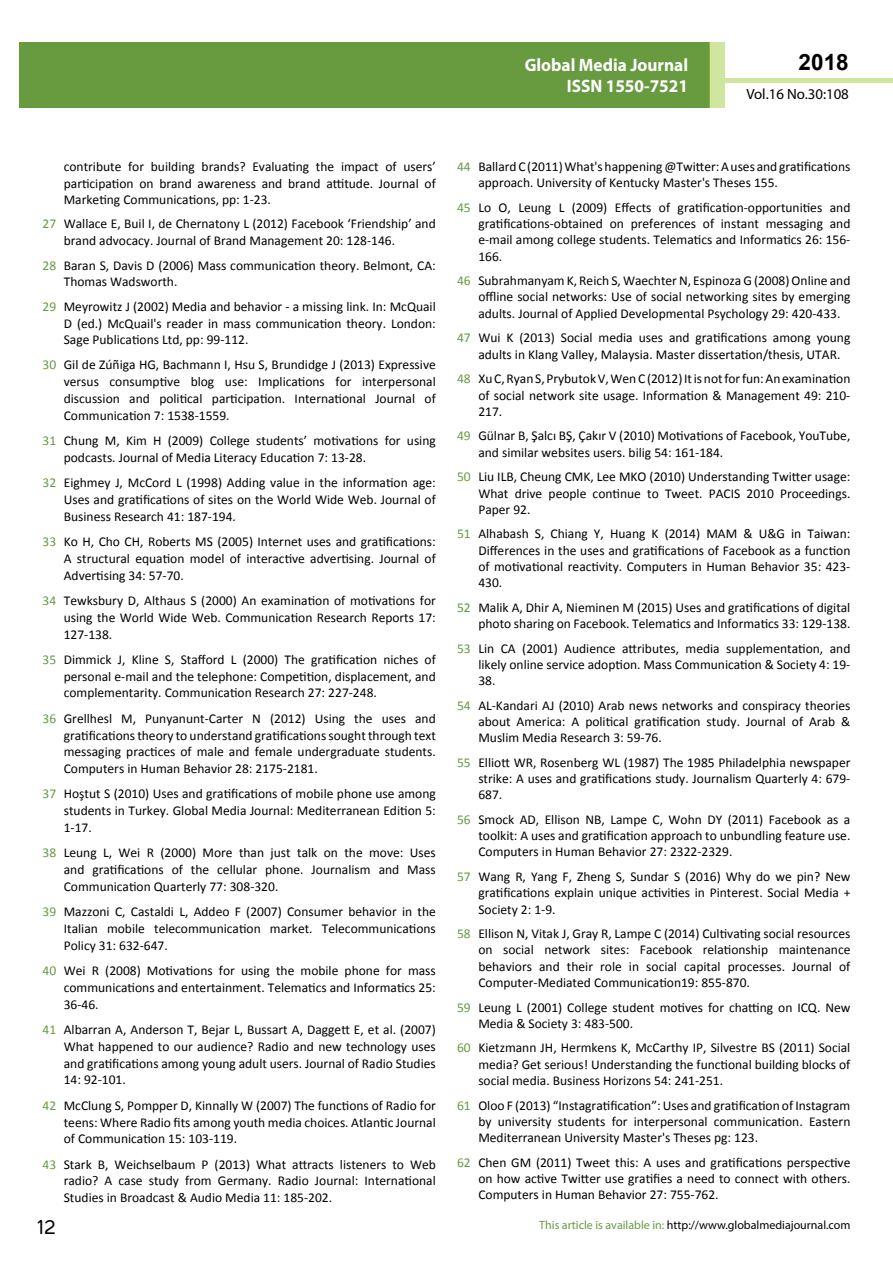
<style>
.page{position:relative;width:893px;height:1263px;background:#fff}
.page>*{position:absolute;margin:0;border:0;box-sizing:border-box;transform-origin:0 0}
.t1{font:25.5px "Tunga";color:#000}
.t2{font:700 22.5px "Arial";color:#000}
.t3{font:700 18px/21.6px "Myriad Pro";color:#fff;text-align:right;scale:.96 1}
.t4{font:14.85px "Myriad Pro";color:#000}
.t5{font:13.5px/16.2px "Calibri";color:#000;text-align:justify}
.t6{font:12px "Myriad Pro";color:#000}
.s1{color:#689a40}
</style>
<div class="page">
<hr style="left:725px;top:78px;width:168px;height:4px;background:#d0e69e">
<div style="left:19px;top:42px;width:690px;height:66px;background:#689a40"></div>
<div style="left:709px;top:42px;width:16px;height:66px;background:#d0e69e"></div>
<h3 class="t3" style="left:517px;top:53px;width:198px">ARCHIVOS DE MEDICINA<br>ISSN 1698-9465</h3>
<h2 class="t2" style="left:799px;top:47px;width:52px">2018</h2>
<h3 class="t3" style="left:525px;top:53px;width:172px">Global Media Journal<br>ISSN 1550-7521</h3>
<p class="t4" style="left:746px;top:84px;width:104px">Vol.16 No.30:108</p>
<p class="t5" style="left:64px;top:159px;width:374px">contribute for building brands? Evaluating the impact of users’ participation on brand awareness and brand attitude. Journal of Marketing Communications, pp: 1-23.</p>
<p class="t5" style="left:64px;top:216px;width:374px;text-indent:-21px"><span class="s1">27</span> Wallace E, Buil I, de Chernatony L (2012) Facebook ‘Friendship’ and brand advocacy. Journal of Brand Management 20: 128-146.</p>
<p class="t5" style="left:64px;top:257px;width:374px;text-indent:-21px"><span class="s1">28</span> Baran S, Davis D (2006) Mass communication theory. Belmont, CA:<br>Thomas Wadsworth.</p>
<p class="t5" style="left:64px;top:298px;width:374px;text-indent:-21px"><span class="s1">29</span> Meyrowitz J (2002) Media and behavior - a missing link. In: McQuail D (ed.) McQuail's reader in mass communication theory. London:<br>Sage Publications Ltd, pp: 99-112.</p>
<p class="t5" style="left:64px;top:357px;width:374px;line-height:16.8px;text-indent:-21px"><span class="s1">30</span> Gil de Zúñiga HG, Bachmann I, Hsu S, Brundidge J (2013) Expressive versus consumptive blog use: Implications for interpersonal discussion and political participation. International Journal of Communication 7: 1538-1559.</p>
<p class="t5" style="left:64px;top:432px;width:374px;line-height:16.8px;text-indent:-21px"><span class="s1">31</span> Chung M, Kim H (2009) College students’ motivations for using podcasts. Journal of Media Literacy Education 7: 13-28.</p>
<p class="t5" style="left:64px;top:474px;width:374px;line-height:16.8px;text-indent:-21px"><span class="s1">32</span> Eighmey J, McCord L (1998) Adding value in the information age:<br>Uses and gratifications of sites on the World Wide Web. Journal of Business Research 41: 187-194.</p>
<p class="t5" style="left:64px;top:533px;width:374px;line-height:16.8px;text-indent:-21px"><span class="s1">33</span> Ko H, Cho CH, Roberts MS (2005) Internet uses and gratifications:<br>A structural equation model of interactive advertising. Journal of Advertising 34: 57-70.</p>
<p class="t5" style="left:64px;top:592px;width:374px;line-height:16.8px;text-indent:-21px"><span class="s1">34</span> Tewksbury D, Althaus S (2000) An examination of motivations for using the World Wide Web. Communication Research Reports 17:<br>127-138.</p>
<p class="t5" style="left:64px;top:651px;width:374px;line-height:16.8px;text-indent:-21px"><span class="s1">35</span> Dimmick J, Kline S, Stafford L (2000) The gratification niches of personal e-mail and the telephone: Competition, displacement, and complementarity. Communication Research 27: 227-248.</p>
<p class="t5" style="left:64px;top:710px;width:374px;line-height:16.8px;text-indent:-21px"><span class="s1">36</span> Grellhesl M, Punyanunt-Carter N (2012) Using the uses and gratifications theory to understand gratifications sought through text messaging practices of male and female undergraduate students.<br>Computers in Human Behavior 28: 2175-2181.</p>
<p class="t5" style="left:64px;top:786px;width:374px;line-height:16.8px;text-indent:-21px"><span class="s1">37</span> Hoştut S (2010) Uses and gratifications of mobile phone use among students in Turkey. Global Media Journal: Mediterranean Edition 5:<br>1-17.</p>
<p class="t5" style="left:64px;top:844px;width:374px;line-height:16.8px;text-indent:-21px"><span class="s1">38</span> Leung L, Wei R (2000) More than just talk on the move: Uses and gratifications of the cellular phone. Journalism and Mass Communication Quarterly 77: 308-320.</p>
<p class="t5" style="left:64px;top:903px;width:374px;line-height:16.8px;text-indent:-21px"><span class="s1">39</span> Mazzoni C, Castaldi L, Addeo F (2007) Consumer behavior in the Italian mobile telecommunication market. Telecommunications Policy 31: 632-647.</p>
<p class="t5" style="left:64px;top:962px;width:374px;line-height:16.8px;text-indent:-21px"><span class="s1">40</span> Wei R (2008) Motivations for using the mobile phone for mass communications and entertainment. Telematics and Informatics 25:<br>36-46.</p>
<p class="t5" style="left:64px;top:1021px;width:374px;line-height:16.8px;text-indent:-21px"><span class="s1">41</span> Albarran A, Anderson T, Bejar L, Bussart A, Daggett E, et al. (2007)<br>What happened to our audience? Radio and new technology uses and gratifications among young adult users. Journal of Radio Studies 14: 92-101.</p>
<p class="t5" style="left:64px;top:1097px;width:374px;line-height:16.8px;text-indent:-21px"><span class="s1">42</span> McClung S, Pompper D, Kinnally W (2007) The functions of Radio for teens: Where Radio fits among youth media choices. Atlantic Journal of Communication 15: 103-119.</p>
<p class="t5" style="left:64px;top:1156px;width:374px;line-height:16.8px;text-indent:-21px"><span class="s1">43</span> Stark B, Weichselbaum P (2013) What attracts listeners to Web radio? A case study from Germany. Radio Journal: International Studies in Broadcast &amp; Audio Media 11: 185-202.</p>
<h1 class="t1" style="left:37px;top:1210px;width:20px">12</h1>
<p class="t5" style="left:478px;top:158px;width:374px;text-indent:-21px"><span class="s1">44</span> Ballard C (2011) What's happening @Twitter: A uses and gratifications approach. University of Kentucky Master's Theses 155.</p>
<p class="t5" style="left:478px;top:199px;width:374px;text-indent:-21px"><span class="s1">45</span> Lo O, Leung L (2009) Effects of gratification-opportunities and gratifications-obtained on preferences of instant messaging and e-mail among college students. Telematics and Informatics 26: 156- 166.</p>
<p class="t5" style="left:478px;top:273px;width:374px;text-indent:-21px"><span class="s1">46</span> Subrahmanyam K, Reich S, Waechter N, Espinoza G (2008) Online and offline social networks: Use of social networking sites by emerging adults. Journal of Applied Developmental Psychology 29: 420-433.</p>
<p class="t5" style="left:478px;top:330px;width:374px;text-indent:-21px"><span class="s1">47</span> Wui K (2013) Social media uses and gratifications among young adults in Klang Valley, Malaysia. Master dissertation/thesis, UTAR.</p>
<p class="t5" style="left:478px;top:371px;width:374px;text-indent:-21px"><span class="s1">48</span> Xu C, Ryan S, Prybutok V, Wen C (2012) It is not for fun: An examination of social network site usage. Information &amp; Management 49: 210- 217.</p>
<p class="t5" style="left:478px;top:428px;width:374px;text-indent:-21px"><span class="s1">49</span> Gülnar B, Şalcı BŞ, Çakır V (2010) Motivations of Facebook, YouTube, and similar websites users. bilig 54: 161-184.</p>
<p class="t5" style="left:478px;top:469px;width:374px;text-indent:-21px"><span class="s1">50</span> Liu ILB, Cheung CMK, Lee MKO (2010) Understanding Twitter usage:<br>What drive people continue to Tweet. PACIS 2010 Proceedings.<br>Paper 92.</p>
<p class="t5" style="left:478px;top:526px;width:374px;text-indent:-21px"><span class="s1">51</span> Alhabash S, Chiang Y, Huang K (2014) MAM &amp; U&amp;G in Taiwan:<br>Differences in the uses and gratifications of Facebook as a function of motivational reactivity. Computers in Human Behavior 35: 423- 430.</p>
<p class="t5" style="left:457px;top:599px;width:395px;text-align:right"><span class="s1">52</span> Malik A, Dhir A, Nieminen M (2015) Uses and gratifications of digital photo sharing on Facebook. Telematics and Informatics 33: 129-138.</p>
<p class="t5" style="left:478px;top:640px;width:374px;text-indent:-21px"><span class="s1">53</span> Lin CA (2001) Audience attributes, media supplementation, and likely online service adoption. Mass Communication &amp; Society 4: 19- 38.</p>
<p class="t5" style="left:478px;top:697px;width:374px;text-indent:-21px"><span class="s1">54</span> AL-Kandari AJ (2010) Arab news networks and conspiracy theories about America: A political gratification study. Journal of Arab &amp; Muslim Media Research 3: 59-76.</p>
<p class="t5" style="left:478px;top:754px;width:374px;text-indent:-21px"><span class="s1">55</span> Elliott WR, Rosenberg WL (1987) The 1985 Philadelphia newspaper strike: A uses and gratifications study. Journalism Quarterly 4: 679- 687.</p>
<p class="t5" style="left:478px;top:811px;width:374px;text-indent:-21px"><span class="s1">56</span> Smock AD, Ellison NB, Lampe C, Wohn DY (2011) Facebook as a toolkit: A uses and gratification approach to unbundling feature use.<br>Computers in Human Behavior 27: 2322-2329.</p>
<p class="t5" style="left:478px;top:868px;width:374px;text-indent:-21px"><span class="s1">57</span> Wang R, Yang F, Zheng S, Sundar S (2016) Why do we pin? New gratifications explain unique activities in Pinterest. Social Media + Society 2: 1-9.</p>
<p class="t5" style="left:478px;top:926px;width:374px;text-indent:-21px"><span class="s1">58</span> Ellison N, Vitak J, Gray R, Lampe C (2014) Cultivating social resources on social network sites: Facebook relationship maintenance behaviors and their role in social capital processes. Journal of Computer-Mediated Communication19: 855-870.</p>
<p class="t5" style="left:478px;top:999px;width:374px;text-indent:-21px"><span class="s1">59</span> Leung L (2001) College student motives for chatting on ICQ. New<br>Media &amp; Society 3: 483-500.</p>
<p class="t5" style="left:478px;top:1040px;width:374px;text-indent:-21px"><span class="s1">60</span> Kietzmann JH, Hermkens K, McCarthy IP, Silvestre BS (2011) Social media? Get serious! Understanding the functional building blocks of social media. Business Horizons 54: 241-251.</p>
<p class="t5" style="left:478px;top:1097px;width:374px;text-indent:-21px"><span class="s1">61</span> Oloo F (2013) “Instagratification”: Uses and gratification of Instagram by university students for interpersonal communication. Eastern Mediterranean University Master's Theses pg: 123.</p>
<p class="t5" style="left:478px;top:1154px;width:374px;text-indent:-21px"><span class="s1">62</span> Chen GM (2011) Tweet this: A uses and gratifications perspective on how active Twitter use gratifies a need to connect with others.<br>Computers in Human Behavior 27: 755-762.</p>
<p class="t6" style="left:539px;top:1218px;width:313px"><span class="s1">This article is available in:</span> http://www.globalmediajournal.com</p>
</div>
